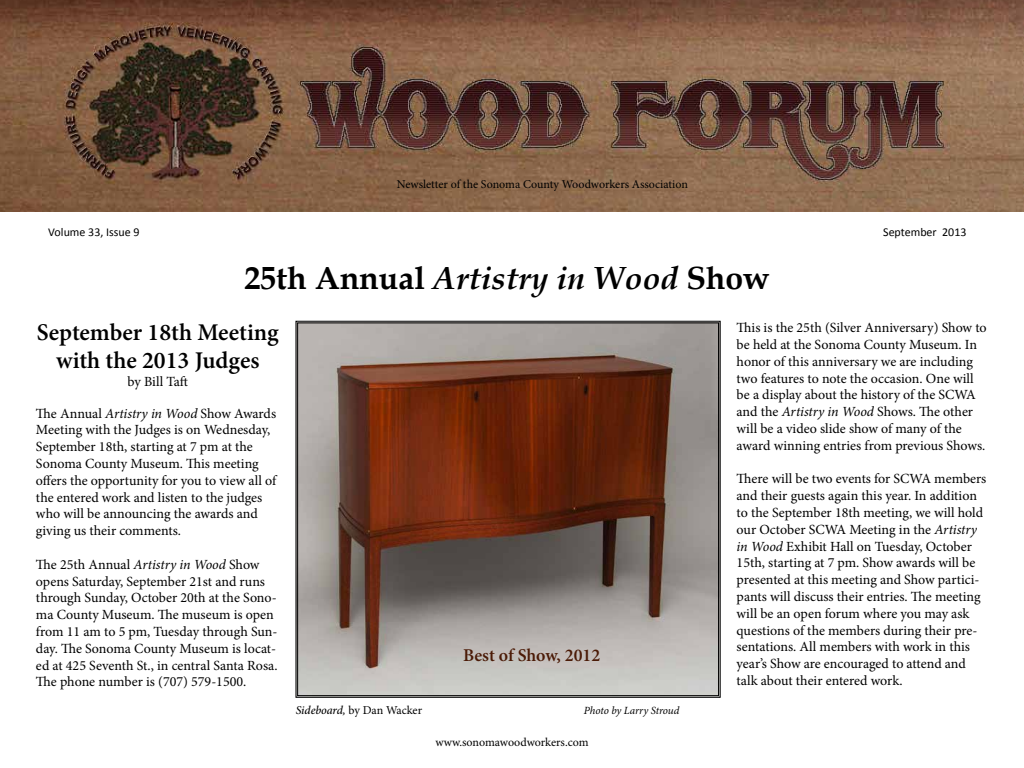
<style>
.page{position:relative;width:1024px;height:768px;background:#fff}
.page>*{position:absolute;margin:0;border:0;box-sizing:border-box;transform-origin:0 0}
.t1{font:700 32px "Book Antiqua";color:#000}
.t2{font:600 24px/28.8px "Minion Pro";color:#000;text-align:center}
.t3{font:600 18px "Minion Pro";color:#4b1b07}
.t4{font:14px/16.8px "Minion Pro";color:#000}
.t5{font:12px "Minion Pro";letter-spacing:-.005em;color:#000}
.t6{font:12px "Calibri";color:#000}
.t7{font:italic 11px "Minion Pro";letter-spacing:-.01em;color:#000}
.s1{font-style:italic}
.s2{font-weight:500;font-style:italic}
</style>
<div class="page">
<img style="left:0;top:0;width:1024px;height:211px">
<svg style="left:296px;top:321px;width:425px;height:377px;background:#876d61"></svg>
<div style="left:297px;top:323px;width:422px;height:373px;border:1px solid #000"></div>
<p class="t5" style="left:397px;top:176px;width:293px">Newsletter of the Sonoma County Woodworkers Association</p>
<p class="t6" style="left:48px;top:224px;width:93px">Volume 33, Issue 9</p>
<p class="t6" style="left:883px;top:224px;width:85px">September 2013</p>
<h1 class="t1" style="left:245px;top:257px;width:527px">25th Annual <span class="s1">Artistry in Wood</span> Show</h1>
<h2 class="t2" style="left:37px;top:317px;width:244px">September 18th Meeting with the 2013 Judges</h2>
<p class="t4" style="left:128px;top:374px;width:62px">by Bill Taft</p>
<p class="t4" style="left:36px;top:405px;width:242px">The Annual <span class="s1">Artistry in Wood</span> Show Awards Meeting with the Judges is on Wednesday, September 18th, starting at 7 pm at the Sonoma County Museum. This meeting offers the opportunity for you to view all of the entered work and listen to the judges who will be announcing the awards and giving us their comments.</p>
<p class="t4" style="left:36px;top:556px;width:243px">The 25th Annual <span class="s1">Artistry in Wood</span> Show opens Saturday, September 21st and runs through Sunday, October 20th at the Sono&shy;ma County Museum. The museum is open from 11 am to 5 pm, Tuesday through Sun&shy;day. The Sonoma County Museum is locat&shy;ed at 425 Seventh St., in central Santa Rosa.<br>The phone number is (707) 579-1500.</p>
<p class="t5" style="left:296px;top:702px;width:128px"><span class="s2">Sideboard,</span> by Dan Wacker</p>
<p class="t7" style="left:584px;top:703px;width:97px">Photo by Larry Stroud</p>
<p class="t4" style="left:737px;top:319px;width:252px">This is the 25th (Silver Anniversary) Show to be held at the Sonoma County Museum. In honor of this anniversary we are including two features to note the occasion. One will be a display about the history of the SCWA and the <span class="s1">Artistry in Wood</span> Shows. The other will be a video slide show of many of the award winning entries from previous Shows.</p>
<p class="t4" style="left:737px;top:471px;width:251px">There will be two events for SCWA members and their guests again this year. In addition to the September 18th meeting, we will hold our October SCWA Meeting in the <span class="s1">Artistry in Wood</span> Exhibit Hall on Tuesday, October 15th, starting at 7 pm. Show awards will be presented at this meeting and Show partici&shy;pants will discuss their entries. The meeting will be an open forum where you may ask questions of the members during their pre&shy;sentations. All members with work in this year’s Show are encouraged to attend and talk about their entered work.</p>
<p class="t3" style="left:463px;top:642px;width:139px">Best of Show, 2012</p>
<p class="t5" style="left:435px;top:734px;width:155px">www.sonomawoodworkers.com</p>
</div>
